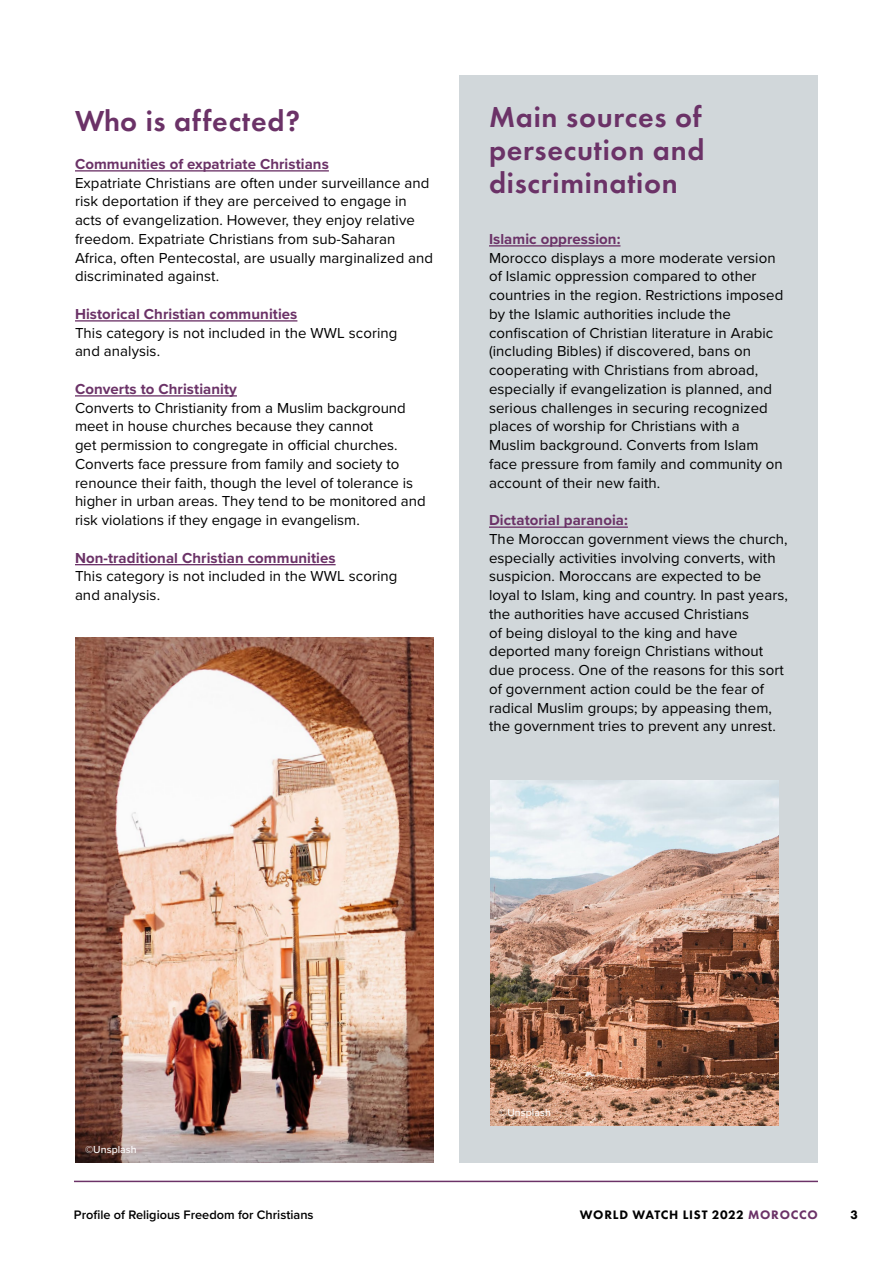
<style>
.page{position:relative;width:893px;height:1263px;background:#fff}
.page>*{position:absolute;margin:0;border:0;box-sizing:border-box;transform-origin:0 0}
.t1{font:600 30px/33px "Futura PT";letter-spacing:.025em;color:#6b3267;text-align:justify}
.t2{font:15px/18.8px "Proxima Nova";letter-spacing:.005em;color:#000}
.t3{font:700 15px "Proxima Nova";letter-spacing:.005em;color:#6b3267}
.t4{font:600 12.75px "Proxima Nova";color:#000}
.t5{font:800 12.75px "Futura PT";letter-spacing:.06em;color:#000}
.t6{font:500 10.5px "Proxima Nova";letter-spacing:.005em;color:#fff}
.s1{color:#6b3267}
</style>
<div class="page">
<hr style="left:74px;top:1181px;width:744px;height:1px;background:#6b3267">
<div style="left:459px;top:75px;width:359px;height:1088px;background:#d1d7da"></div>
<hr style="left:75px;top:170px;width:254px;height:2px;background:#6b3267">
<hr style="left:75px;top:320px;width:222px;height:2px;background:#6b3267">
<hr style="left:75px;top:395px;width:162px;height:2px;background:#6b3267">
<hr style="left:75px;top:564px;width:261px;height:1px;background:#6b3267">
<hr style="left:489px;top:245px;width:131px;height:2px;background:#6b3267">
<hr style="left:489px;top:526px;width:139px;height:2px;background:#6b3267">
<img style="left:75px;top:638px;width:359px;height:524px">
<img style="left:491px;top:780px;width:287px;height:345px">
<h1 class="t1" style="left:75px;top:104px;width:227px">Who is affected?</h1>
<p class="t3" style="left:75px;top:153px;width:255px">Communities of expatriate Christians</p>
<p class="t2" style="left:75px;top:172px;width:360px">Expatriate Christians are often under surveillance and risk deportation if they are perceived to engage in acts of evangelization. However, they enjoy relative freedom. Expatriate Christians from sub-Saharan Africa, often Pentecostal, are usually marginalized and discriminated against.</p>
<p class="t3" style="left:75px;top:303px;width:224px">Historical Christian communities</p>
<p class="t2" style="left:75px;top:322px;width:324px">This category is not included in the WWL scoring and analysis.</p>
<p class="t3" style="left:75px;top:378px;width:163px">Converts to Christianity</p>
<p class="t2" style="left:75px;top:397px;width:352px">Converts to Christianity from a Muslim background meet in house churches because they cannot<br>get permission to congregate in official churches.<br>Converts face pressure from family and society to renounce their faith, though the level of tolerance is higher in urban areas. They tend to be monitored and risk violations if they engage in evangelism.</p>
<p class="t3" style="left:75px;top:546px;width:262px">Non-traditional Christian communities</p>
<p class="t2" style="left:75px;top:566px;width:324px">This category is not included in the WWL scoring and analysis.</p>
<h1 class="t1" style="left:489px;top:100px;width:217px">Main sources of persecution and discrimination</h1>
<p class="t3" style="left:489px;top:228px;width:133px">Islamic oppression:</p>
<p class="t2" style="left:489px;top:247px;width:296px">Morocco displays a more moderate version of Islamic oppression compared to other countries in the region. Restrictions imposed by the Islamic authorities include the confiscation of Christian literature in Arabic (including Bibles) if discovered, bans on cooperating with Christians from abroad, especially if evangelization is planned, and serious challenges in securing recognized places of worship for Christians with a Muslim background. Converts from Islam face pressure from family and community on account of their new faith.</p>
<p class="t3" style="left:489px;top:509px;width:140px">Dictatorial paranoia:</p>
<p class="t2" style="left:489px;top:529px;width:300px">The Moroccan government views the church, especially activities involving converts, with suspicion. Moroccans are expected to be loyal to Islam, king and country. In past years, the authorities have accused Christians<br>of being disloyal to the king and have deported many foreign Christians without due process. One of the reasons for this sort of government action could be the fear of radical Muslim groups; by appeasing them, the government tries to prevent any unrest.</p>
<p class="t6" style="left:85px;top:1142px;width:53px">©Unsplash</p>
<p class="t6" style="left:499px;top:1105px;width:53px">©Unsplash</p>
<p class="t4" style="left:74px;top:1205px;width:241px">Profile of Religious Freedom for Christians</p>
<p class="t5" style="left:580px;top:1207px;width:240px">WORLD WATCH LIST 2022 <span class="s1">MOROCCO</span></p>
<p class="t5" style="left:850px;top:1207px;width:9px">3</p>
</div>
